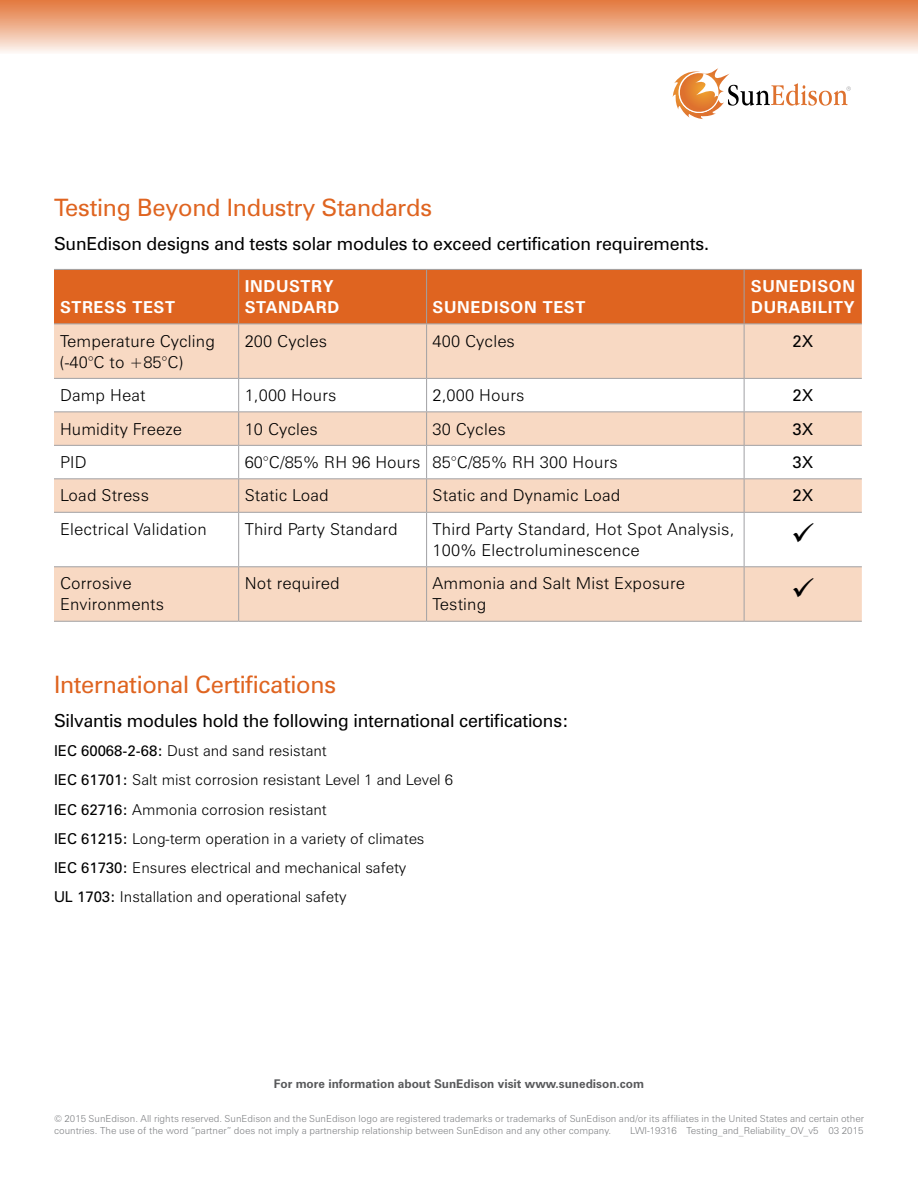
<style>
.page{position:relative;width:918px;height:1188px;background:#fff}
.page>*{position:absolute;margin:0;border:0;box-sizing:border-box;transform-origin:0 0}
.t1{font:24px "Zurich BT";letter-spacing:-.01em;color:#df6420}
.t2{font:18px "Zurich BT";letter-spacing:-.01em;color:#000}
.t3{font:300 16.5px/21px "Zurich BT";letter-spacing:.01em;color:#000}
.t4{font:700 16.5px/21px "Zurich BT";letter-spacing:.04em;color:#fff}
.t5{font:16.5px "Zurich BT";letter-spacing:.01em;color:#000}
.t6{font:300 15px/29.2px "Zurich BT";color:#000}
.t7{font:700 12px "Zurich BT";color:#58595b}
.t8{font:300 9.75px/12px "Zurich BT";color:#808285}
.s1{font-weight:400}
</style>
<div class="page">
<div style="left:54px;top:270px;width:808px;height:54px;background:#df6420"></div>
<svg style="left:54px;top:325px;width:808px;height:296px;fill:#f8d9c3"></svg>
<hr style="left:54px;top:269px;width:185px;height:1px;background:#a1a1a4">
<hr style="left:239px;top:269px;width:188px;height:1px;background:#a1a1a4">
<hr style="left:238px;top:270px;width:1px;height:54px;background:#a1a1a4">
<hr style="left:427px;top:269px;width:317px;height:1px;background:#a1a1a4">
<hr style="left:426px;top:270px;width:1px;height:54px;background:#a1a1a4">
<hr style="left:744px;top:269px;width:118px;height:1px;background:#a1a1a4">
<hr style="left:744px;top:270px;width:1px;height:54px;background:#a1a1a4">
<hr style="left:54px;top:324px;width:185px;height:1px;background:#a1a1a4">
<hr style="left:239px;top:324px;width:188px;height:1px;background:#a1a1a4">
<hr style="left:238px;top:324px;width:1px;height:54px;background:#a1a1a4">
<hr style="left:427px;top:324px;width:317px;height:1px;background:#a1a1a4">
<hr style="left:426px;top:324px;width:1px;height:54px;background:#a1a1a4">
<hr style="left:744px;top:324px;width:118px;height:1px;background:#a1a1a4">
<hr style="left:744px;top:324px;width:1px;height:54px;background:#a1a1a4">
<hr style="left:54px;top:378px;width:185px;height:1px;background:#a1a1a4">
<hr style="left:239px;top:378px;width:188px;height:1px;background:#a1a1a4">
<hr style="left:238px;top:379px;width:1px;height:32px;background:#a1a1a4">
<hr style="left:427px;top:378px;width:317px;height:1px;background:#a1a1a4">
<hr style="left:426px;top:379px;width:1px;height:32px;background:#a1a1a4">
<hr style="left:744px;top:378px;width:118px;height:1px;background:#a1a1a4">
<hr style="left:744px;top:379px;width:1px;height:32px;background:#a1a1a4">
<hr style="left:54px;top:411px;width:185px;height:1px;background:#a1a1a4">
<hr style="left:239px;top:411px;width:188px;height:1px;background:#a1a1a4">
<hr style="left:238px;top:412px;width:1px;height:33px;background:#a1a1a4">
<hr style="left:427px;top:411px;width:317px;height:1px;background:#a1a1a4">
<hr style="left:426px;top:412px;width:1px;height:33px;background:#a1a1a4">
<hr style="left:744px;top:411px;width:118px;height:1px;background:#a1a1a4">
<hr style="left:744px;top:412px;width:1px;height:33px;background:#a1a1a4">
<hr style="left:54px;top:445px;width:185px;height:1px;background:#a1a1a4">
<hr style="left:239px;top:445px;width:188px;height:1px;background:#a1a1a4">
<hr style="left:238px;top:446px;width:1px;height:32px;background:#a1a1a4">
<hr style="left:427px;top:445px;width:317px;height:1px;background:#a1a1a4">
<hr style="left:426px;top:446px;width:1px;height:32px;background:#a1a1a4">
<hr style="left:744px;top:445px;width:118px;height:1px;background:#a1a1a4">
<hr style="left:744px;top:446px;width:1px;height:32px;background:#a1a1a4">
<hr style="left:54px;top:478px;width:185px;height:1px;background:#a1a1a4">
<hr style="left:239px;top:478px;width:188px;height:1px;background:#a1a1a4">
<hr style="left:238px;top:479px;width:1px;height:33px;background:#a1a1a4">
<hr style="left:427px;top:478px;width:317px;height:1px;background:#a1a1a4">
<hr style="left:426px;top:479px;width:1px;height:33px;background:#a1a1a4">
<hr style="left:744px;top:478px;width:118px;height:1px;background:#a1a1a4">
<hr style="left:744px;top:479px;width:1px;height:33px;background:#a1a1a4">
<hr style="left:54px;top:512px;width:185px;height:1px;background:#a1a1a4">
<hr style="left:239px;top:512px;width:188px;height:1px;background:#a1a1a4">
<hr style="left:238px;top:513px;width:1px;height:53px;background:#a1a1a4">
<hr style="left:427px;top:512px;width:317px;height:1px;background:#a1a1a4">
<hr style="left:426px;top:513px;width:1px;height:53px;background:#a1a1a4">
<hr style="left:744px;top:512px;width:118px;height:1px;background:#a1a1a4">
<hr style="left:744px;top:513px;width:1px;height:53px;background:#a1a1a4">
<hr style="left:54px;top:566px;width:185px;height:1px;background:#a1a1a4">
<hr style="left:239px;top:566px;width:188px;height:1px;background:#a1a1a4">
<hr style="left:238px;top:567px;width:1px;height:54px;background:#a1a1a4">
<hr style="left:427px;top:566px;width:317px;height:1px;background:#a1a1a4">
<hr style="left:426px;top:567px;width:1px;height:54px;background:#a1a1a4">
<hr style="left:744px;top:566px;width:118px;height:1px;background:#a1a1a4">
<hr style="left:744px;top:567px;width:1px;height:54px;background:#a1a1a4">
<hr style="left:54px;top:621px;width:185px;height:1px;background:#a1a1a4">
<hr style="left:239px;top:621px;width:188px;height:1px;background:#a1a1a4">
<hr style="left:427px;top:621px;width:317px;height:1px;background:#a1a1a4">
<hr style="left:744px;top:621px;width:118px;height:1px;background:#a1a1a4">
<svg style="left:672px;top:68px;width:179px;height:51px"></svg>
<div style="left:0;top:0;width:918px;height:54px;background:linear-gradient(to bottom,#e27437,#fcf4ef)"></div>
<svg style="left:793px;top:523px;width:21px;height:20px"></svg>
<svg style="left:793px;top:577px;width:21px;height:20px"></svg>
<h1 class="t1" style="left:54px;top:193px;width:380px">Testing Beyond Industry Standards</h1>
<p class="t2" style="left:54px;top:233px;width:657px">SunEdison designs and tests solar modules to exceed certification requirements.</p>
<p class="t4" style="left:60px;top:297px;width:117px">STRESS TEST</p>
<p class="t4" style="left:245px;top:276px;width:96px">INDUSTRY<br>STANDARD</p>
<p class="t4" style="left:433px;top:297px;width:154px">SUNEDISON TEST</p>
<p class="t4" style="left:751px;top:276px;width:106px">SUNEDISON<br>DURABILITY</p>
<p class="t3" style="left:60px;top:330px;width:156px">Temperature Cycling (-40°C to +85°C)</p>
<p class="t3" style="left:245px;top:330px;width:84px">200 Cycles</p>
<p class="t3" style="left:433px;top:330px;width:84px">400 Cycles</p>
<p class="t5" style="left:793px;top:331px;width:22px">2X</p>
<p class="t3" style="left:60px;top:385px;width:87px">Damp Heat</p>
<p class="t3" style="left:245px;top:385px;width:93px">1,000 Hours</p>
<p class="t3" style="left:433px;top:385px;width:93px">2,000 Hours</p>
<p class="t5" style="left:793px;top:385px;width:22px">2X</p>
<p class="t3" style="left:60px;top:418px;width:123px">Humidity Freeze</p>
<p class="t3" style="left:245px;top:418px;width:75px">10 Cycles</p>
<p class="t3" style="left:433px;top:418px;width:75px">30 Cycles</p>
<p class="t5" style="left:793px;top:419px;width:22px">3X</p>
<p class="t3" style="left:60px;top:452px;width:28px">PID</p>
<p class="t3" style="left:245px;top:452px;width:375px">60°C/85% RH 96 Hours 85°C/85% RH 300 Hours</p>
<p class="t5" style="left:793px;top:452px;width:22px">3X</p>
<p class="t3" style="left:60px;top:485px;width:91px">Load Stress</p>
<p class="t3" style="left:245px;top:485px;width:86px">Static Load</p>
<p class="t3" style="left:433px;top:485px;width:189px">Static and Dynamic Load</p>
<p class="t5" style="left:793px;top:486px;width:22px">2X</p>
<p class="t3" style="left:60px;top:518px;width:148px">Electrical Validation</p>
<p class="t3" style="left:245px;top:518px;width:155px">Third Party Standard</p>
<p class="t3" style="left:433px;top:518px;width:303px">Third Party Standard, Hot Spot Analysis,<br>100% Electroluminescence</p>
<p class="t3" style="left:60px;top:573px;width:106px">Corrosive<br>Environments</p>
<p class="t3" style="left:245px;top:573px;width:96px">Not required</p>
<p class="t3" style="left:433px;top:573px;width:254px">Ammonia and Salt Mist Exposure<br>Testing</p>
<h1 class="t1" style="left:54px;top:670px;width:284px">International Certifications</h1>
<p class="t2" style="left:54px;top:710px;width:516px">Silvantis modules hold the following international certifications:</p>
<p class="t6" style="left:54px;top:736px;width:401px"><span class="s1">IEC 60068-2-68:</span> Dust and sand resistant<br><span class="s1">IEC 61701:</span> Salt mist corrosion resistant Level 1 and Level 6<br><span class="s1">IEC 62716:</span> Ammonia corrosion resistant<br><span class="s1">IEC 61215:</span> Long-term operation in a variety of climates<br><span class="s1">IEC 61730:</span> Ensures electrical and mechanical safety<br><span class="s1">UL 1703:</span> Installation and operational safety</p>
<p class="t7" style="left:274px;top:1076px;width:372px">For more information about SunEdison visit www.sunedison.com</p>
<p class="t8" style="left:54px;top:1112px;width:812px">© 2015 SunEdison. All rights reserved. SunEdison and the SunEdison logo are registered trademarks or trademarks of SunEdison and/or its affiliates in the United States and certain other countries. The use of the word “partner” does not imply a partnership relationship between SunEdison and any other company.</p>
<p class="t8" style="left:630px;top:1124px;width:235px">LWI-19316 Testing_and_Reliability_OV_v5 03 2015</p>
</div>
